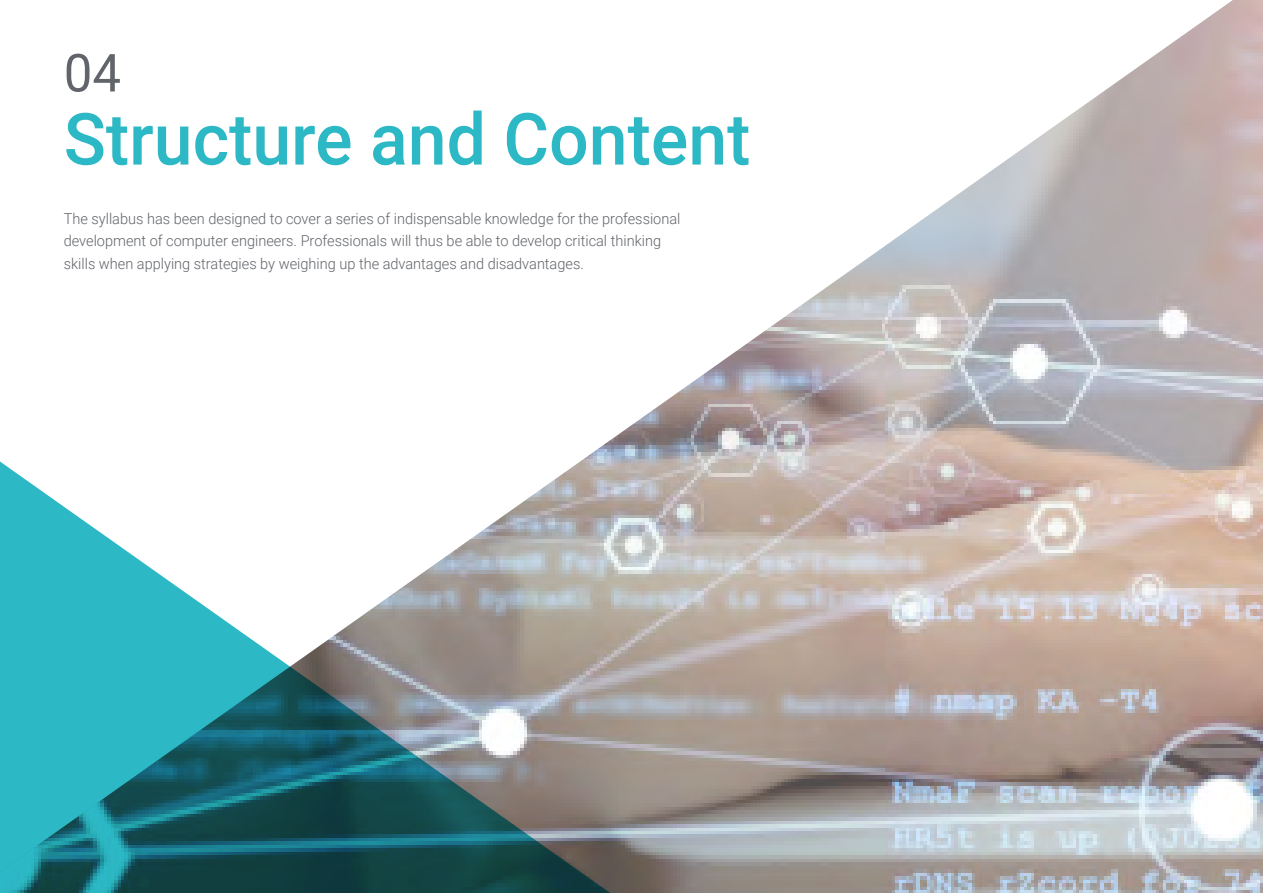
<style>
.page{position:relative;width:1263px;height:893px;background:#fff}
.page>*{position:absolute;margin:0;border:0;box-sizing:border-box;transform-origin:0 0}
.t1{font:500 72px "Roboto";color:#2db8c5}
.t2{font:52.5px "Roboto";color:#61646a}
.t3{font:300 15px/22.5px "Roboto";color:#61646a}
</style>
<div class="page">
<img style="left:602px;top:0;width:661px;height:893px">
<svg style="left:0;top:446px;width:640px;height:447px"></svg>
<h2 class="t2" style="left:64px;top:36px;width:59px">04</h2>
<h1 class="t1" style="left:64px;top:89px;width:688px">Structure and Content</h1>
<p class="t3" style="left:64px;top:207px;width:618px">The syllabus has been designed to cover a series of indispensable knowledge for the professional development of computer engineers. Professionals will thus be able to develop critical thinking skills when applying strategies by weighing up the advantages and disadvantages.</p>
</div>
